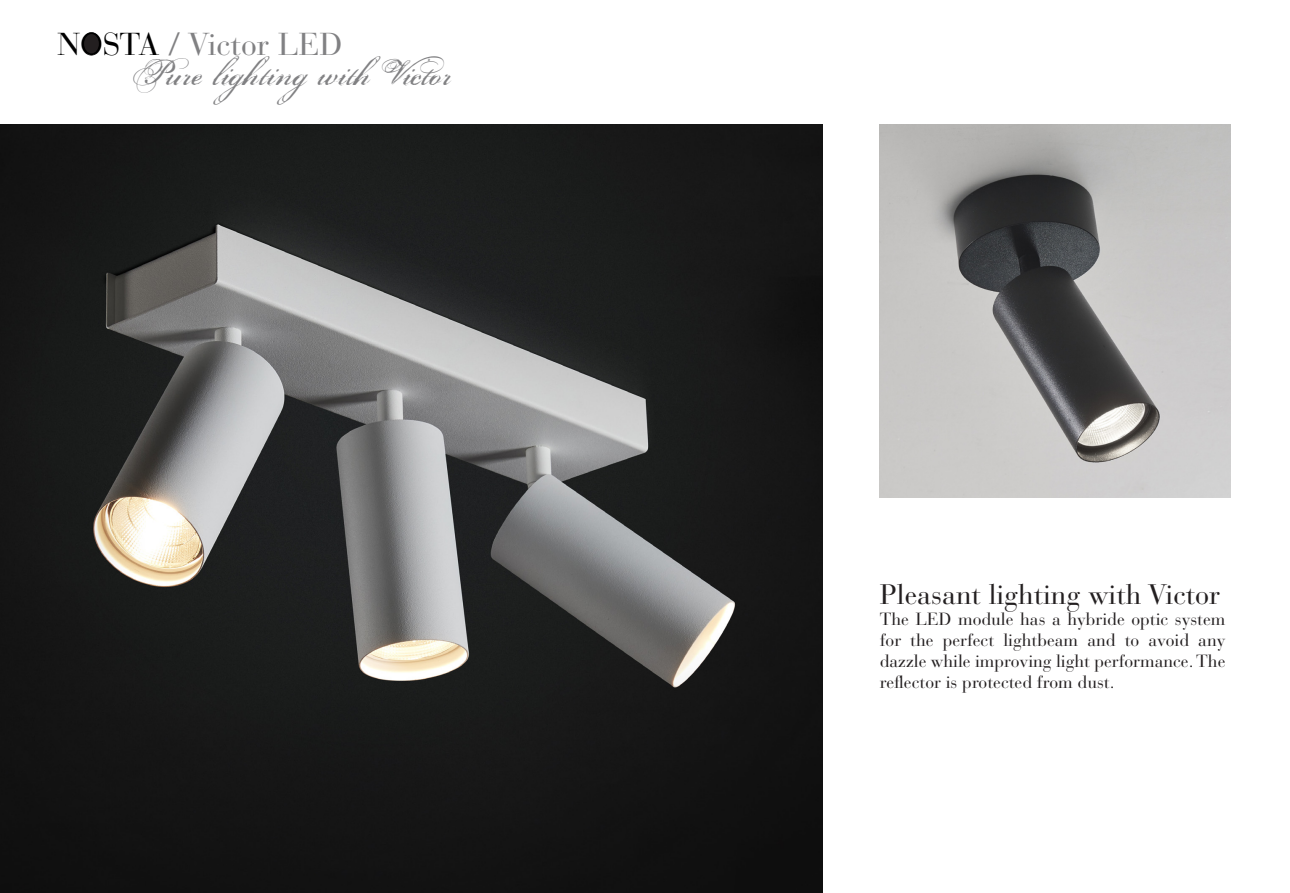
<style>
.page{position:relative;width:1290px;height:893px;background:#fff}
.page>*{position:absolute;margin:0;border:0;box-sizing:border-box;transform-origin:0 0}
.t1{font:42px "Porcelain";color:#818183}
.t2{font:31.5px "Bauer Bodoni Std";color:#818183}
.t3{font:28px "Bauer Bodoni Std";color:#231f20}
.t4{font:17.5px/21px "Bauer Bodoni Std";color:#231f20;text-align:justify}
.s1{color:#000}
</style>
<div class="page">
<img style="left:0;top:125px;width:822px;height:768px">
<div style="left:83px;top:33px;width:17px;height:21px;background:#231f20;border-radius:50%"></div>
<div style="left:82px;top:32px;width:19px;height:23px;border:2px solid #000;border-radius:50%"></div>
<img style="left:880px;top:125px;width:350px;height:372px">
<p class="t2" style="left:57px;top:25px;width:287px"><span class="s1">NOSTA</span> / Victor LED</p>
<p class="t1" style="left:131px;top:50px;width:322px">Pure lighting with Victor</p>
<p class="t3" style="left:880px;top:577px;width:342px">Pleasant lighting with Victor</p>
<p class="t4" style="left:880px;top:608px;width:347px">The LED module has a hybride optic system for the perfect lightbeam and to avoid any dazzle while improving light performance. The reflector is protected from dust.</p>
</div>
